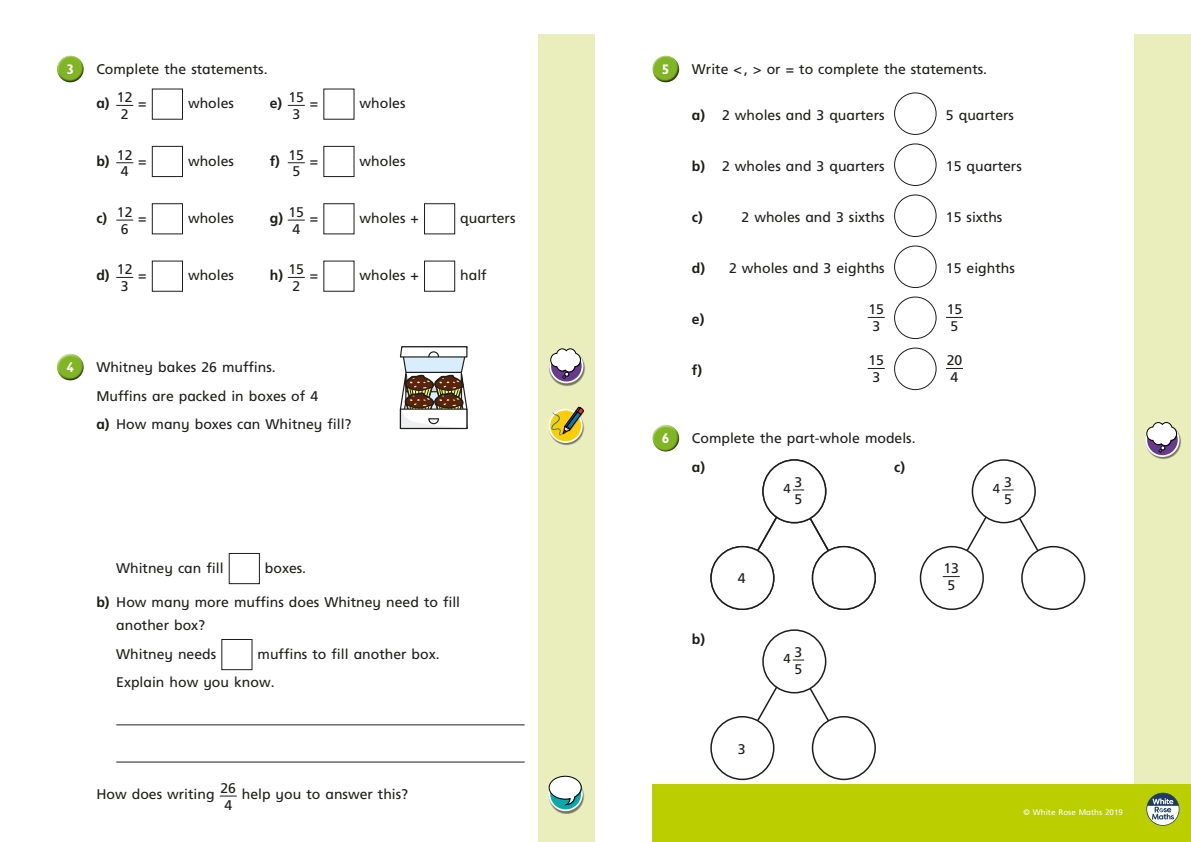
<style>
.page{position:relative;width:1191px;height:842px;background:#fff}
.page>*{position:absolute;margin:0;border:0;box-sizing:border-box;transform-origin:0 0}
.t1{font:14px/16.8px "Frutiger Inf";color:#1d1d1b}
.t2{font:700 14px "Frutiger Inf";color:#1d1d1b}
.t3{font:700 14px "Gill Infant";color:#fff}
.t4{font:13px "Frutiger Inf";color:#1d1d1b}
.t5{font:8px "Frutiger Inf";color:#fff}
.s1{font-weight:700}
</style>
<div class="page">
<div style="left:1134px;top:34px;width:57px;height:808px;background:#eaeebc"></div>
<div style="left:652px;top:55px;width:28px;height:22px;background:#fff;opacity:.75"></div>
<div style="left:652px;top:59px;width:29px;height:25px;background:#1d1d1b;opacity:.75"></div>
<div style="left:894px;top:92px;width:42px;height:43px;border:1px solid #1d1d1b;border-radius:50%"></div>
<div style="left:894px;top:143px;width:42px;height:43px;border:1px solid #1d1d1b;border-radius:50%"></div>
<div style="left:894px;top:194px;width:42px;height:43px;border:1px solid #1d1d1b;border-radius:50%"></div>
<div style="left:894px;top:245px;width:42px;height:43px;border:1px solid #1d1d1b;border-radius:50%"></div>
<svg style="left:867px;top:317px;width:17px;height:1px"></svg>
<div style="left:894px;top:297px;width:42px;height:42px;border:1px solid #1d1d1b;border-radius:50%"></div>
<svg style="left:946px;top:317px;width:17px;height:1px"></svg>
<svg style="left:867px;top:368px;width:17px;height:1px"></svg>
<div style="left:894px;top:348px;width:42px;height:42px;border:1px solid #1d1d1b;border-radius:50%"></div>
<svg style="left:946px;top:368px;width:17px;height:1px"></svg>
<div style="left:652px;top:424px;width:28px;height:22px;background:#fff;opacity:.75"></div>
<div style="left:652px;top:428px;width:29px;height:25px;background:#1d1d1b;opacity:.75"></div>
<div style="left:539px;top:34px;width:99px;height:808px;background:#eaeebc"></div>
<div style="left:595px;top:0;width:50px;height:842px;background:#fff"></div>
<hr style="left:116px;top:724px;width:408px;height:1px;background:#1d1d1b">
<hr style="left:116px;top:762px;width:408px;height:1px;background:#1d1d1b">
<div style="left:56px;top:55px;width:28px;height:22px;background:#fff;opacity:.75"></div>
<div style="left:56px;top:59px;width:29px;height:25px;background:#1d1d1b;opacity:.75"></div>
<svg style="left:116px;top:105px;width:17px;height:1px"></svg>
<div style="left:152px;top:89px;width:31px;height:31px;border:1px solid #1d1d1b"></div>
<svg style="left:288px;top:105px;width:17px;height:1px"></svg>
<svg style="left:116px;top:162px;width:17px;height:1px"></svg>
<div style="left:152px;top:146px;width:31px;height:31px;border:1px solid #1d1d1b"></div>
<svg style="left:288px;top:162px;width:17px;height:1px"></svg>
<div style="left:323px;top:146px;width:31px;height:31px;border:1px solid #1d1d1b"></div>
<svg style="left:116px;top:220px;width:17px;height:1px"></svg>
<div style="left:152px;top:203px;width:31px;height:31px;border:1px solid #1d1d1b"></div>
<svg style="left:288px;top:220px;width:17px;height:1px"></svg>
<div style="left:424px;top:203px;width:31px;height:31px;border:1px solid #1d1d1b"></div>
<svg style="left:116px;top:277px;width:17px;height:1px"></svg>
<div style="left:152px;top:261px;width:31px;height:31px;border:1px solid #1d1d1b"></div>
<svg style="left:288px;top:277px;width:17px;height:1px"></svg>
<div style="left:424px;top:261px;width:31px;height:31px;border:1px solid #1d1d1b"></div>
<div style="left:56px;top:353px;width:28px;height:22px;background:#fff;opacity:.75"></div>
<div style="left:56px;top:357px;width:29px;height:25px;background:#1d1d1b;opacity:.75"></div>
<div style="left:229px;top:553px;width:31px;height:31px;border:1px solid #1d1d1b"></div>
<div style="left:221px;top:639px;width:31px;height:31px;border:1px solid #1d1d1b"></div>
<svg style="left:220px;top:795px;width:17px;height:1px"></svg>
<div style="left:652px;top:785px;width:539px;height:57px;background:#bace00"></div>
<svg style="left:1146px;top:793px;width:33px;height:33px"></svg>
<img style="left:1149px;top:430px;width:32px;height:29px">
<svg style="left:1146px;top:424px;width:32px;height:32px"></svg>
<div style="left:1145px;top:423px;width:34px;height:34px;border:2px solid #fff;border-radius:50%"></div>
<svg style="left:1146px;top:422px;width:31px;height:30px"></svg>
<img style="left:549px;top:357px;width:36px;height:29px">
<svg style="left:550px;top:350px;width:32px;height:32px"></svg>
<div style="left:549px;top:349px;width:34px;height:34px;border:2px solid #fff;border-radius:50%"></div>
<svg style="left:550px;top:349px;width:31px;height:30px"></svg>
<img style="left:548px;top:785px;width:37px;height:29px">
<svg style="left:549px;top:778px;width:33px;height:32px"></svg>
<div style="left:548px;top:777px;width:35px;height:34px;border:2px solid #fff;border-radius:50%"></div>
<svg style="left:549px;top:776px;width:33px;height:29px"></svg>
<img style="left:561px;top:411px;width:24px;height:34px">
<svg style="left:548px;top:407px;width:36px;height:37px"></svg>
<svg style="left:399px;top:346px;width:69px;height:84px"></svg>
<svg style="left:740px;top:488px;width:105px;height:91px"></svg>
<div style="left:762px;top:459px;width:64px;height:64px;border:2px solid #1d1d1b;border-radius:50%"></div>
<div style="left:711px;top:547px;width:62px;height:62px;background:#fff;border-radius:50%"></div>
<div style="left:710px;top:546px;width:64px;height:64px;border:2px solid #1d1d1b;border-radius:50%"></div>
<div style="left:812px;top:547px;width:63px;height:62px;background:#fff;border-radius:50%"></div>
<div style="left:811px;top:546px;width:65px;height:64px;border:2px solid #1d1d1b;border-radius:50%"></div>
<div style="left:971px;top:459px;width:64px;height:64px;border:2px solid #1d1d1b;border-radius:50%"></div>
<svg style="left:942px;top:488px;width:113px;height:90px"></svg>
<div style="left:919px;top:546px;width:65px;height:64px;border:2px solid #1d1d1b;border-radius:50%"></div>
<div style="left:1022px;top:547px;width:62px;height:62px;background:#fff;border-radius:50%"></div>
<div style="left:1021px;top:546px;width:64px;height:64px;border:2px solid #1d1d1b;border-radius:50%"></div>
<svg style="left:748px;top:658px;width:90px;height:91px"></svg>
<div style="left:762px;top:629px;width:64px;height:64px;border:2px solid #1d1d1b;border-radius:50%"></div>
<div style="left:711px;top:717px;width:62px;height:62px;background:#fff;border-radius:50%"></div>
<div style="left:710px;top:716px;width:64px;height:64px;border:2px solid #1d1d1b;border-radius:50%"></div>
<div style="left:812px;top:717px;width:63px;height:62px;background:#fff;border-radius:50%"></div>
<div style="left:811px;top:716px;width:65px;height:64px;border:2px solid #1d1d1b;border-radius:50%"></div>
<p class="t3" style="left:66px;top:61px;width:9px">3</p>
<p class="t1" style="left:96px;top:55px;width:173px;line-height:28.4px">Complete the statements. <span class="s1">a)</span> 12 =</p>
<p class="t1" style="left:121px;top:106px;width:9px">2</p>
<p class="t1" style="left:188px;top:95px;width:47px">wholes</p>
<p class="t1" style="left:270px;top:89px;width:50px;text-align:center"><span class="s1">e)</span> 15 =<br>3</p>
<p class="t1" style="left:359px;top:95px;width:47px">wholes</p>
<p class="t1" style="left:96px;top:146px;width:52px;text-align:center"><span class="s1">b)</span> 12 =<br>4</p>
<p class="t1" style="left:188px;top:152px;width:47px">wholes</p>
<p class="t1" style="left:270px;top:146px;width:50px;text-align:center"><span class="s1">f)</span> 15 =<br>5</p>
<p class="t1" style="left:359px;top:152px;width:47px">wholes</p>
<p class="t1" style="left:96px;top:204px;width:52px;text-align:center"><span class="s1">c)</span> 12 =<br>6</p>
<p class="t1" style="left:188px;top:209px;width:47px">wholes</p>
<p class="t1" style="left:270px;top:204px;width:50px;text-align:center"><span class="s1">g)</span> 15 =<br>4</p>
<p class="t1" style="left:359px;top:209px;width:61px">wholes +</p>
<p class="t1" style="left:460px;top:209px;width:57px">quarters</p>
<p class="t1" style="left:96px;top:261px;width:52px;text-align:center"><span class="s1">d)</span> 12 =<br>3</p>
<p class="t1" style="left:188px;top:267px;width:47px">wholes</p>
<p class="t1" style="left:270px;top:261px;width:50px;text-align:center"><span class="s1">h)</span> 15 =<br>2</p>
<p class="t1" style="left:359px;top:267px;width:61px">wholes +</p>
<p class="t1" style="left:460px;top:267px;width:28px">half</p>
<p class="t3" style="left:66px;top:359px;width:9px">4</p>
<p class="t1" style="left:96px;top:353px;width:257px;line-height:28.7px">Whitney bakes 26 muffins.<br>Muffins are packed in boxes of 4<br><span class="s1">a)</span> How many boxes can Whitney fill?</p>
<p class="t1" style="left:116px;top:559px;width:109px">Whitney can fill</p>
<p class="t1" style="left:265px;top:559px;width:43px">boxes.</p>
<p class="t1" style="left:116px;top:590px;width:345px;line-height:23px;text-indent:-20px"><span class="s1">b)</span> How many more muffins does Whitney need to fill another box?</p>
<p class="t1" style="left:116px;top:645px;width:101px">Whitney needs</p>
<p class="t1" style="left:116px;top:639px;width:325px;line-height:28.7px;text-indent:141px">muffins to fill another box.<br>Explain how you know.</p>
<p class="t1" style="left:224px;top:788px;width:185px;line-height:10.9px;text-indent:-128px">How does writing 26 help you to answer this?<br>4</p>
<p class="t3" style="left:662px;top:61px;width:9px">5</p>
<p class="t1" style="left:692px;top:60px;width:297px">Write &lt; , &gt; or = to complete the statements.</p>
<p class="t1" style="left:692px;top:107px;width:194px"><span class="s1">a)</span> 2 wholes and 3 quarters</p>
<p class="t1" style="left:946px;top:107px;width:70px">5 quarters</p>
<p class="t1" style="left:692px;top:158px;width:194px"><span class="s1">b)</span> 2 wholes and 3 quarters</p>
<p class="t1" style="left:946px;top:158px;width:77px">15 quarters</p>
<p class="t2" style="left:692px;top:209px;width:12px">c)</p>
<p class="t1" style="left:741px;top:209px;width:145px">2 wholes and 3 sixths</p>
<p class="t1" style="left:946px;top:209px;width:58px">15 sixths</p>
<p class="t1" style="left:692px;top:260px;width:194px"><span class="s1">d)</span> 2 wholes and 3 eighths</p>
<p class="t1" style="left:946px;top:260px;width:70px">15 eighths</p>
<p class="t2" style="left:692px;top:311px;width:14px">e)</p>
<p class="t1" style="left:868px;top:301px;width:17px">15<br>3</p>
<p class="t1" style="left:946px;top:301px;width:17px">15<br>5</p>
<p class="t2" style="left:692px;top:362px;width:12px">f)</p>
<p class="t1" style="left:868px;top:352px;width:17px">15<br>3</p>
<p class="t1" style="left:946px;top:352px;width:17px">20<br>4</p>
<p class="t3" style="left:662px;top:430px;width:9px">6</p>
<p class="t1" style="left:692px;top:430px;width:225px">Complete the part-whole models.</p>
<p class="t2" style="left:692px;top:459px;width:15px">a)</p>
<p class="t2" style="left:894px;top:459px;width:12px">c)</p>
<p class="t2" style="left:692px;top:631px;width:15px">b)</p>
<p class="t1" style="left:738px;top:570px;width:9px">4</p>
<p class="t1" style="left:738px;top:740px;width:9px">3</p>
<p class="t4" style="left:783px;top:481px;width:20px">4 <sup>3</sup></p>
<p class="t1" style="left:794px;top:490px;width:9px">5</p>
<p class="t4" style="left:783px;top:651px;width:20px">4 <sup>3</sup></p>
<p class="t1" style="left:794px;top:660px;width:9px">5</p>
<p class="t1" style="left:943px;top:560px;width:17px">13<br>5</p>
<p class="t4" style="left:992px;top:481px;width:20px">4 <sup>3</sup></p>
<p class="t1" style="left:1004px;top:490px;width:9px">5</p>
<p class="t5" style="left:1023px;top:808px;width:101px">© White Rose Maths 2019</p>
</div>
